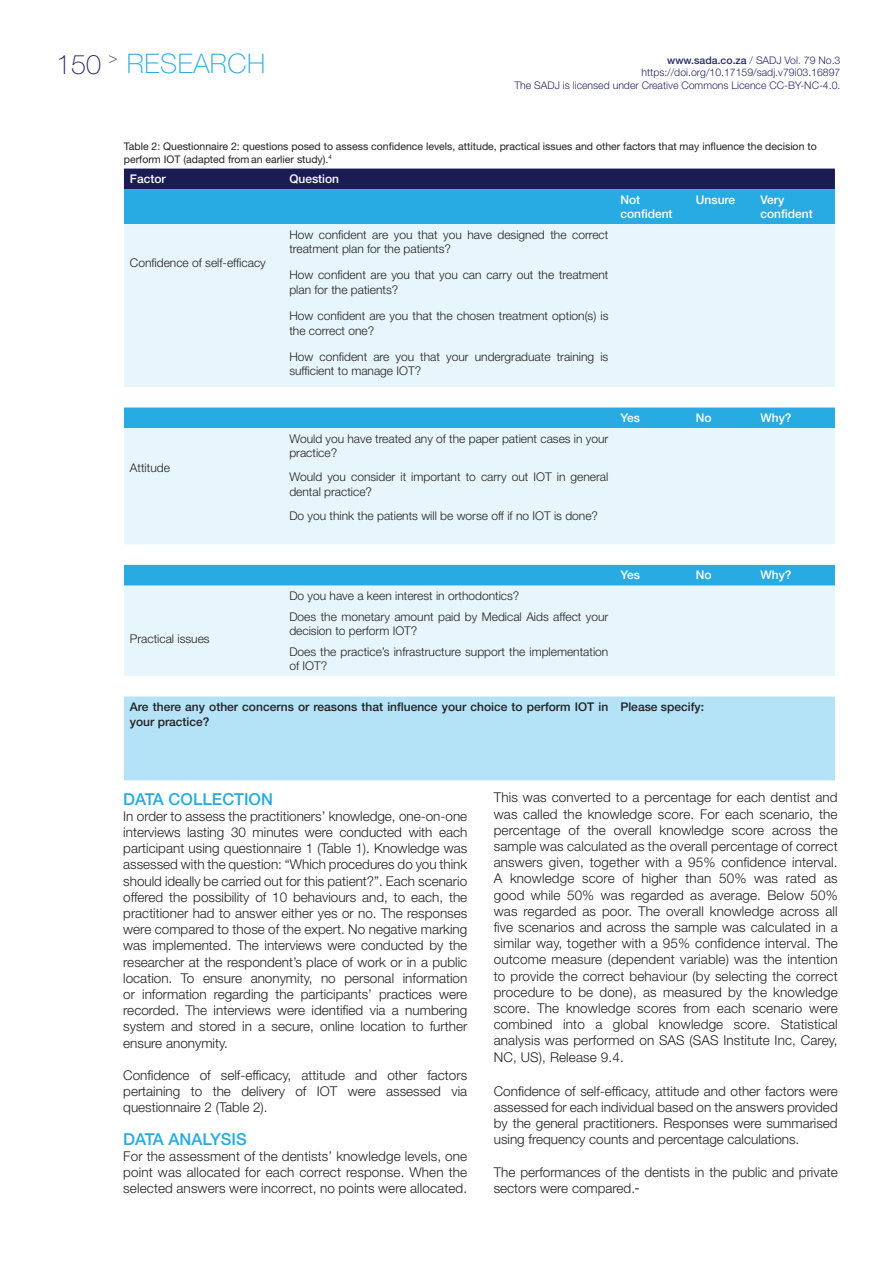
<style>
.page{position:relative;width:893px;height:1263px;background:#fff}
.page>*{position:absolute;margin:0;border:0;box-sizing:border-box;transform-origin:0 0}
.t1{font:100 27px "Helvetica Neue LT Std";letter-spacing:.02em;color:#27abe2}
.t2{font:500 16.5px "Helvetica Neue LT Std";color:#27abe2}
.t3{font:100 15px "Helvetica Neue LT Std";color:#282463}
.t4{font:300 13.5px/16.2px "Helvetica Neue LT Std";color:#231f20;text-align:justify}
.t5{font:300 12px/14.4px "Helvetica Neue LT Std";color:#231f20}
.t6{font:500 12px/14.4px "Helvetica Neue LT Std";color:#231f20}
.t7{font:500 12px/14.4px "Helvetica Neue LT Std";color:#fff}
.t8{font:10.5px/12.6px "Helvetica Neue LT Std";color:#231f20}
.t9{font:300 10.5px/12.6px "Helvetica Neue LT Std";color:#282a66;text-align:right}
.s1{color:#282463}
.s2{font-weight:500}
</style>
<div class="page">
<div style="left:124px;top:169px;width:711px;height:20px;background:#1b1c54"></div>
<div style="left:124px;top:189px;width:711px;height:35px;background:#27abe2"></div>
<svg style="left:124px;top:224px;width:711px;height:452px;background:#ddf2fa"></svg>
<div style="left:124px;top:428px;width:711px;height:116px;background:#e7f6fc"></div>
<div style="left:124px;top:565px;width:711px;height:20px;background:#27abe2"></div>
<div style="left:124px;top:696px;width:711px;height:84px;background:#b4e3f7"></div>
<h1 class="t1" style="left:56px;top:48px;width:211px"><span class="s1">150</span> RESEARCH</h1>
<p class="t3" style="left:109px;top:50px;width:10px">&gt;</p>
<p class="t9" style="left:514px;top:54px;width:327px"><span class="s2">www.sada.co.za</span> / SADJ Vol. 79 No.3 https://doi.org/10.17159/sadj.v79i03.16897<br>The SADJ is licensed under Creative Commons Licence CC-BY-NC-4.0.</p>
<p class="t8" style="left:124px;top:140px;width:694px">Table 2: Questionnaire 2: questions posed to assess confidence levels, attitude, practical issues and other factors that may influence the decision to perform IOT (adapted from an earlier study).<sup>4</sup></p>
<p class="t7" style="left:130px;top:172px;width:37px">Factor</p>
<p class="t7" style="left:289px;top:172px;width:51px">Question</p>
<p class="t7" style="left:620px;top:192px;width:54px">Not confident</p>
<p class="t7" style="left:696px;top:192px;width:41px">Unsure</p>
<p class="t7" style="left:760px;top:192px;width:54px">Very confident</p>
<p class="t5" style="left:130px;top:256px;width:137px">Confidence of self-efficacy</p>
<p class="t5" style="left:130px;top:460px;width:41px">Attitude</p>
<p class="t5" style="left:289px;top:227px;width:321px">How confident are you that you have designed the correct treatment plan for the patients?</p>
<p class="t5" style="left:289px;top:268px;width:321px">How confident are you that you can carry out the treatment plan for the patients?</p>
<p class="t5" style="left:289px;top:308px;width:321px">How confident are you that the chosen treatment option(s) is the correct one?</p>
<p class="t5" style="left:289px;top:349px;width:321px">How confident are you that your undergraduate training is sufficient to manage IOT?</p>
<p class="t5" style="left:289px;top:431px;width:320px">Would you have treated any of the paper patient cases in your practice?</p>
<p class="t5" style="left:289px;top:470px;width:321px">Would you consider it important to carry out IOT in general dental practice?</p>
<p class="t5" style="left:289px;top:508px;width:310px">Do you think the patients will be worse off if no IOT is done?</p>
<p class="t7" style="left:620px;top:410px;width:21px">Yes</p>
<p class="t7" style="left:696px;top:410px;width:17px">No</p>
<p class="t7" style="left:760px;top:410px;width:33px">Why?</p>
<p class="t7" style="left:620px;top:568px;width:21px">Yes</p>
<p class="t7" style="left:696px;top:568px;width:17px">No</p>
<p class="t7" style="left:760px;top:568px;width:33px">Why?</p>
<p class="t5" style="left:289px;top:585px;width:321px;line-height:20.5px">Do you have a keen interest in orthodontics?<br>Does the monetary amount paid by Medical Aids affect your</p>
<p class="t5" style="left:289px;top:620px;width:321px;line-height:20.5px">decision to perform IOT?<br>Does the practice’s infrastructure support the implementation</p>
<p class="t5" style="left:289px;top:658px;width:39px">of IOT?</p>
<p class="t6" style="left:130px;top:699px;width:480px">Are there any other concerns or reasons that influence your choice to perform IOT in your practice?</p>
<p class="t6" style="left:620px;top:699px;width:85px">Please specify:</p>
<p class="t5" style="left:130px;top:631px;width:81px">Practical issues</p>
<p class="t2" style="left:123px;top:789px;width:151px">DATA COLLECTION</p>
<p class="t4" style="left:123px;top:807px;width:345px">In order to assess the practitioners’ knowledge, one-on-one interviews lasting 30 minutes were conducted with each participant using questionnaire 1 (Table 1). Knowledge was assessed with the question: “Which procedures do you think should ideally be carried out for this patient?”. Each scenario offered the possibility of 10 behaviours and, to each, the practitioner had to answer either yes or no. The responses were compared to those of the expert. No negative marking was implemented. The interviews were conducted by the researcher at the respondent’s place of work or in a public location. To ensure anonymity, no personal information or information regarding the participants’ practices were recorded. The interviews were identified via a numbering system and stored in a secure, online location to further ensure anonymity.</p>
<p class="t4" style="left:123px;top:1067px;width:345px">Confidence of self-efficacy, attitude and other factors pertaining to the delivery of IOT were assessed via questionnaire 2 (Table 2).</p>
<p class="t2" style="left:123px;top:1129px;width:125px">DATA ANALYSIS</p>
<p class="t4" style="left:123px;top:1148px;width:345px">For the assessment of the dentists’ knowledge levels, one point was allocated for each correct response. When the selected answers were incorrect, no points were allocated.</p>
<p class="t4" style="left:494px;top:789px;width:345px">This was converted to a percentage for each dentist and was called the knowledge score. For each scenario, the percentage of the overall knowledge score across the sample was calculated as the overall percentage of correct answers given, together with a 95% confidence interval.<br>A knowledge score of higher than 50% was rated as good while 50% was regarded as average. Below 50% was regarded as poor. The overall knowledge across all five scenarios and across the sample was calculated in a similar way, together with a 95% confidence interval. The outcome measure (dependent variable) was the intention to provide the correct behaviour (by selecting the correct procedure to be done), as measured by the knowledge score. The knowledge scores from each scenario were combined into a global knowledge score. Statistical analysis was performed on SAS (SAS Institute Inc, Carey, NC, US), Release 9.4.</p>
<p class="t4" style="left:494px;top:1083px;width:345px">Confidence of self-efficacy, attitude and other factors were assessed for each individual based on the answers provided by the general practitioners. Responses were summarised using frequency counts and percentage calculations.</p>
<p class="t4" style="left:494px;top:1164px;width:345px">The performances of the dentists in the public and private sectors were compared.</p>
</div>
